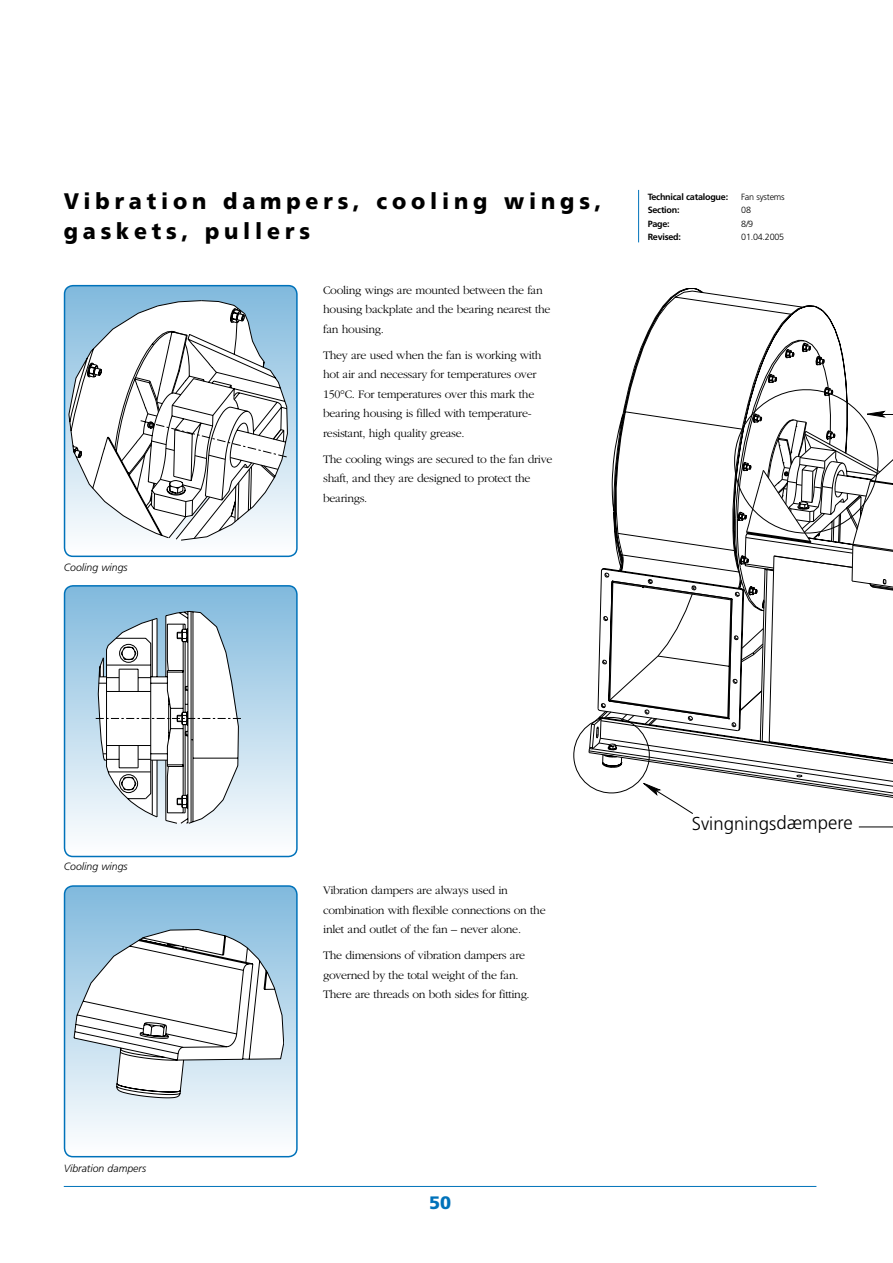
<style>
.page{position:relative;width:893px;height:1263px;background:#fff}
.page>*{position:absolute;margin:0;border:0;box-sizing:border-box;transform-origin:0 0}
.t1{font:900 22.5px/30px "Frutiger";letter-spacing:.225em;color:#000;scale:.95 1}
.t2{font:300 18.6px "Frutiger";letter-spacing:-.005em;color:#000}
.t3{font:900 18px "Frutiger";color:#0072ba}
.t4{font:300 12px/19.5px "Garamond";letter-spacing:-.025em;color:#000}
.t5{font:italic 300 10.5px "Frutiger";color:#000}
.t6{font:700 9px "Frutiger";letter-spacing:-.025em;color:#000}
.t7{font:300 9px "Frutiger";letter-spacing:-.025em;color:#000}
</style>
<div class="page">
<hr style="left:64px;top:1186px;width:752px;height:1px;background:#0072ba">
<hr style="left:638px;top:190px;width:1px;height:52px;background:#0072ba">
<div style="left:65px;top:286px;width:232px;height:270px;background:linear-gradient(to bottom,#80b9dd,#fefeff);border-radius:9px"></div>
<svg style="left:69px;top:305px;width:26px;height:235px"></svg>
<svg style="left:87px;top:300px;width:8px;height:237px"></svg>
<svg style="left:95px;top:300px;width:200px;height:240px"></svg>
<div style="left:64px;top:285px;width:234px;height:272px;border:2px solid #0072ba;border-radius:9px"></div>
<div style="left:65px;top:586px;width:232px;height:270px;background:linear-gradient(to bottom,#80b9dd,#fefeff);border-radius:9px"></div>
<svg style="left:67px;top:595px;width:174px;height:240px"></svg>
<div style="left:64px;top:585px;width:234px;height:272px;border:2px solid #0072ba;border-radius:9px"></div>
<svg style="left:613px;top:288px;width:273px;height:170px"></svg>
<svg style="left:573px;top:458px;width:320px;height:336px"></svg>
<svg style="left:865px;top:411px;width:28px;height:6px"></svg>
<svg style="left:642px;top:782px;width:251px;height:46px"></svg>
<div style="left:65px;top:886px;width:232px;height:271px;background:linear-gradient(to bottom,#80b9dd,#fff);border-radius:9px"></div>
<svg style="left:74px;top:929px;width:210px;height:169px"></svg>
<div style="left:64px;top:885px;width:234px;height:272px;border:2px solid #0072ba;border-radius:9px"></div>
<h1 class="t1" style="left:64px;top:186px;width:567px">Vibration dampers, cooling wings, gaskets, pullers</h1>
<p class="t5" style="left:64px;top:561px;width:65px">Cooling wings</p>
<p class="t4" style="left:323px;top:281px;width:229px">Cooling wings are mounted between the fan housing backplate and the bearing nearest the fan housing.</p>
<p class="t4" style="left:323px;top:345px;width:220px">They are used when the fan is working with hot air and necessary for temperatures over 150°C. For temperatures over this mark the bearing housing is filled with temperature&shy;resistant, high quality grease.</p>
<p class="t4" style="left:323px;top:449px;width:231px">The cooling wings are secured to the fan drive shaft, and they are designed to protect the bearings.</p>
<p class="t6" style="left:648px;top:192px;width:82px">Technical catalogue:</p>
<p class="t7" style="left:741px;top:192px;width:45px">Fan systems</p>
<p class="t6" style="left:648px;top:205px;width:33px">Section:</p>
<p class="t7" style="left:741px;top:205px;width:11px">08</p>
<p class="t6" style="left:648px;top:219px;width:24px">Page:</p>
<p class="t7" style="left:741px;top:219px;width:14px">8/9</p>
<p class="t6" style="left:648px;top:232px;width:35px">Revised:</p>
<p class="t7" style="left:741px;top:232px;width:45px">01.04.2005</p>
<p class="t5" style="left:64px;top:860px;width:65px">Cooling wings</p>
<p class="t5" style="left:64px;top:1162px;width:84px">Vibration dampers</p>
<p class="t4" style="left:323px;top:881px;width:224px">Vibration dampers are always used in combination with flexible connections on the inlet and outlet of the fan – never alone.</p>
<p class="t4" style="left:323px;top:946px;width:208px">The dimensions of vibration dampers are governed by the total weight of the fan.<br>There are threads on both sides for fitting.</p>
<h3 class="t3" style="left:429px;top:1192px;width:24px">50</h3>
<h2 class="t2" style="left:692px;top:812px;width:163px">Svingningsdæmpere</h2>
</div>
